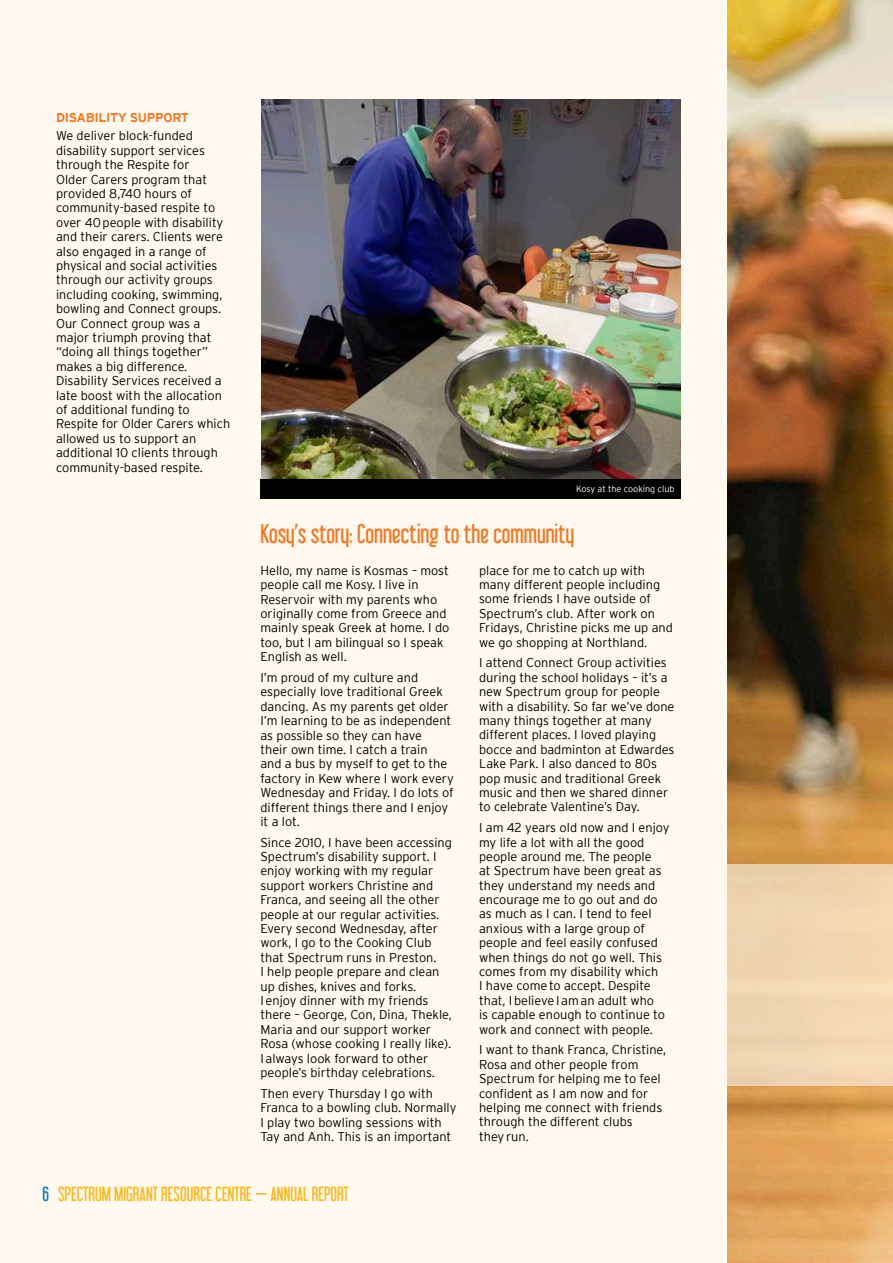
<style>
.page{position:relative;width:893px;height:1263px;background:#fff}
.page>*{position:absolute;margin:0;border:0;box-sizing:border-box;transform-origin:0 0}
.t1{font:23.7px "Libel Suit";color:#f37721}
.t2{font:18px "Libel Suit";color:#fcb814}
.t3{font:300 12.75px/14.4px "B&B Interstate";color:#000}
.t4{font:700 12.75px "B&B Interstate";letter-spacing:-.025em;color:#f37721}
.t5{font:300 9px "B&B Interstate";color:#fff}
.s1{color:#007bc3}
</style>
<div class="page">
<div style="left:0;top:0;width:727px;height:1263px;background:#fff9ef"></div>
<img style="left:727px;top:0;width:166px;height:1263px">
<div style="left:727px;top:864px;width:166px;height:222px;background:#f1d5b1"></div>
<img style="left:261px;top:100px;width:419px;height:379px">
<div style="left:260px;top:479px;width:421px;height:20px;background:#000"></div>
<p class="t4" style="left:56px;top:110px;width:134px">DISABILITY SUPPORT</p>
<p class="t3" style="left:56px;top:129px;width:176px">We deliver block-funded disability support services through the Respite for<br>Older Carers program that provided 8,740 hours of community-based respite to over 40 people with disability and their carers. Clients were also engaged in a range of physical and social activities through our activity groups including cooking, swimming, bowling and Connect groups.<br>Our Connect group was a major triumph proving that “doing all things together” makes a big difference.<br>Disability Services received a late boost with the allocation of additional funding to<br>Respite for Older Carers which allowed us to support an additional 10 clients through community-based respite.</p>
<p class="t5" style="left:576px;top:485px;width:100px">Kosy at the cooking club</p>
<h1 class="t1" style="left:260px;top:523px;width:315px">Kosy’s story: Connecting to the community</h1>
<p class="t3" style="left:260px;top:564px;width:190px">Hello, my name is Kosmas – most people call me Kosy. I live in<br>Reservoir with my parents who originally come from Greece and mainly speak Greek at home. I do too, but I am bilingual so I speak<br>English as well.</p>
<p class="t3" style="left:260px;top:671px;width:195px">I’m proud of my culture and especially love traditional Greek dancing. As my parents get older<br>I’m learning to be as independent as possible so they can have<br>their own time. I catch a train<br>and a bus by myself to get to the factory in Kew where I work every<br>Wednesday and Friday. I do lots of different things there and I enjoy it a lot.</p>
<p class="t3" style="left:260px;top:836px;width:193px">Since 2010, I have been accessing<br>Spectrum’s disability support. I enjoy working with my regular support workers Christine and<br>Franca, and seeing all the other people at our regular activities.<br>Every second Wednesday, after work, I go to the Cooking Club that Spectrum runs in Preston.<br>I help people prepare and clean up dishes, knives and forks.<br>I enjoy dinner with my friends there – George, Con, Dina, Thekle,<br>Maria and our support worker<br>Rosa (whose cooking I really like).<br>I always look forward to other people’s birthday celebrations.</p>
<p class="t3" style="left:260px;top:1087px;width:198px">Then every Thursday I go with<br>Franca to a bowling club. Normally<br>I play two bowling sessions with<br>Tay and Anh. This is an important</p>
<p class="t3" style="left:479px;top:563px;width:195px">place for me to catch up with many different people including some friends I have outside of<br>Spectrum’s club. After work on<br>Fridays, Christine picks me up and we go shopping at Northland.</p>
<p class="t3" style="left:479px;top:656px;width:197px">I attend Connect Group activities during the school holidays – it’s a new Spectrum group for people with a disability. So far we’ve done many things together at many different places. I loved playing bocce and badminton at Edwardes<br>Lake Park. I also danced to 80s pop music and traditional Greek music and then we shared dinner to celebrate Valentine’s Day.</p>
<p class="t3" style="left:479px;top:821px;width:192px">I am 42 years old now and I enjoy my life a lot with all the good people around me. The people<br>at Spectrum have been great as they understand my needs and encourage me to go out and do as much as I can. I tend to feel anxious with a large group of people and feel easily confused when things do not go well. This comes from my disability which<br>I have come to accept. Despite that, I believe I am an adult who<br>is capable enough to continue to work and connect with people.</p>
<p class="t3" style="left:479px;top:1043px;width:189px">I want to thank Franca, Christine,<br>Rosa and other people from<br>Spectrum for helping me to feel confident as I am now and for helping me connect with friends through the different clubs<br>they run.</p>
<h2 class="t2" style="left:43px;top:1185px;width:308px"><span class="s1">6</span> SPECTRUM MIGRANT RESOURCE CENTRE — ANNUAL REPORT</h2>
</div>
